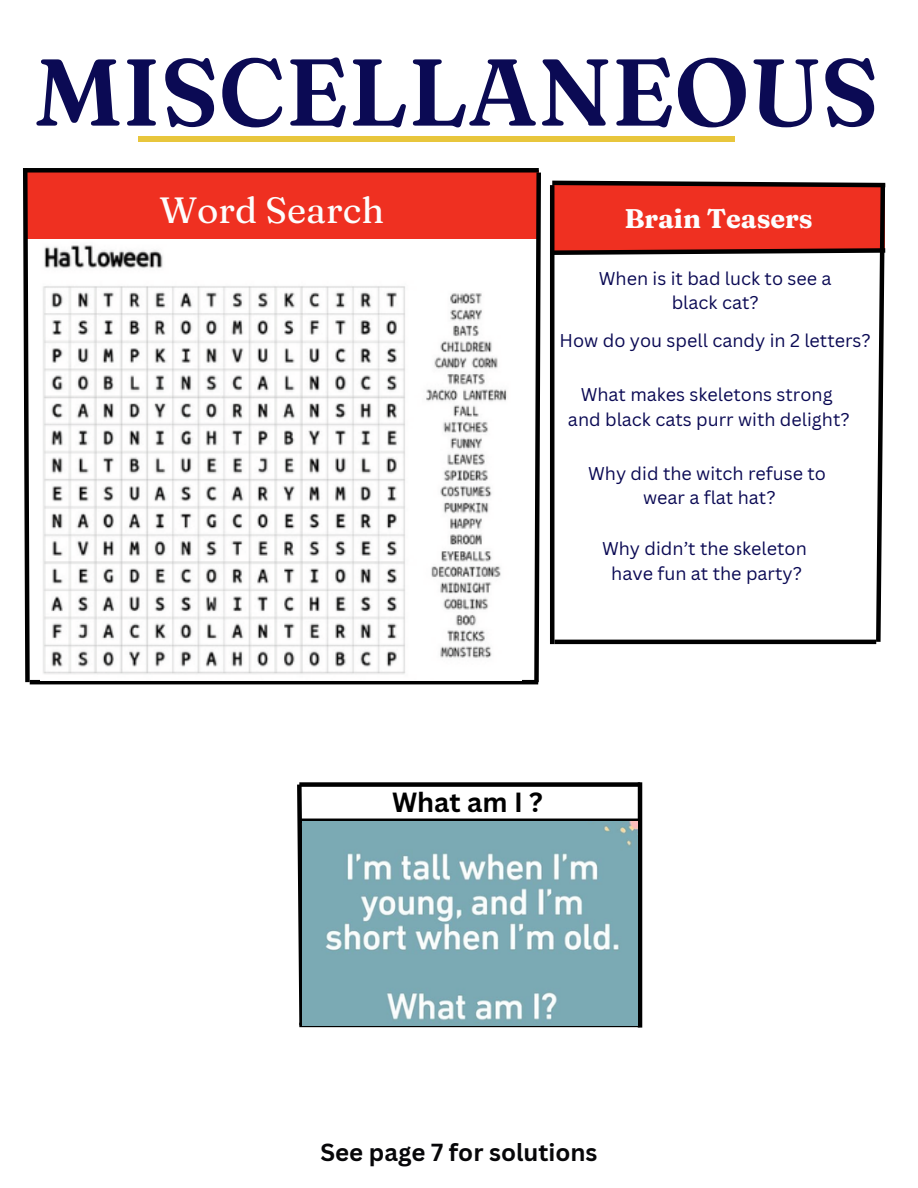
<style>
.page{position:relative;width:918px;height:1188px;background:#fff}
.page>*{position:absolute;margin:0;border:0;box-sizing:border-box;transform-origin:0 0}
.t1{font:600 94.65px "Fraunces 9 pt";color:#0b0a54}
.t2{font:36.45px "Fraunces 9 pt";color:#fdfdfd}
.t3{font:700 27px "Fraunces 9 pt";color:#fdfdfd}
.t4{font:700 27px "Canva Sans";color:#000}
.t5{font:700 24px "Canva Sans";color:#070709}
.t6{font:18px/24.8px "Canva Sans";color:#0b0a54;text-align:center}
</style>
<div class="page">
<div style="left:138px;top:136px;width:596px;height:6px;background:#e8c63c"></div>
<div style="left:25px;top:170px;width:514px;height:69px;background:#ef3021"></div>
<div style="left:26px;top:168px;width:513px;height:5px;background:#000"></div>
<svg style="left:23px;top:168px;width:9px;height:517px"></svg>
<svg style="left:30px;top:680px;width:502px;height:4px;fill:#000"></svg>
<svg style="left:532px;top:168px;width:354px;height:517px"></svg>
<hr style="left:554px;top:640px;width:322px;height:4px;background:#000">
<div style="left:299px;top:782px;width:341px;height:5px;background:#000"></div>
<hr style="left:299px;top:1023px;width:341px;height:4px;background:#000">
<hr style="left:638px;top:782px;width:4px;height:246px;background:#000">
<svg style="left:297px;top:782px;width:9px;height:246px"></svg>
<svg style="left:299px;top:819px;width:339px;height:4px"></svg>
<img style="left:43px;top:245px;width:464px;height:429px">
<img style="left:303px;top:822px;width:335px;height:204px">
<p class="t1" style="left:34px;top:33px;width:846px">MISCELLANEOUS</p>
<p class="t2" style="left:160px;top:187px;width:226px">Word Search</p>
<p class="t3" style="left:624px;top:202px;width:190px">Brain Teasers</p>
<p class="t6" style="left:599px;top:265px;width:234px">When is it bad luck to see a black cat?</p>
<p class="t6" style="left:560px;top:328px;width:313px">How do you spell candy in 2 letters?</p>
<p class="t6" style="left:581px;top:382px;width:253px">What makes skeletons strong</p>
<p class="t6" style="left:568px;top:407px;width:283px">and black cats purr with delight?</p>
<p class="t6" style="left:588px;top:460px;width:239px">Why did the witch refuse to</p>
<p class="t6" style="left:643px;top:485px;width:134px">wear a flat hat?</p>
<p class="t6" style="left:602px;top:535px;width:206px">Why didn’t the skeleton</p>
<p class="t6" style="left:611px;top:560px;width:192px">have fun at the party?</p>
<p class="t4" style="left:392px;top:783px;width:152px">What am I ?</p>
<p class="t5" style="left:320px;top:1135px;width:279px">See page 7 for solutions</p>
</div>
